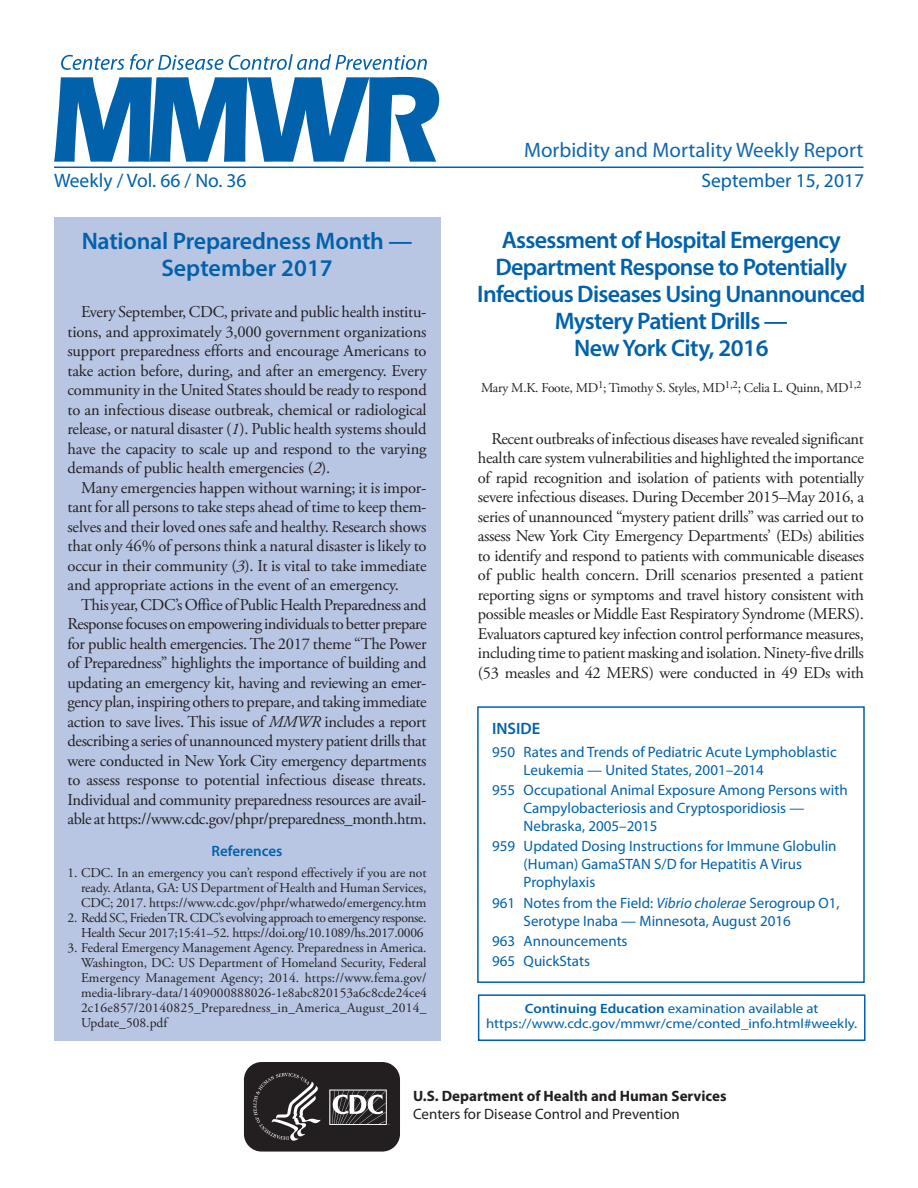
<style>
.page{position:relative;width:918px;height:1188px;background:#fff}
.page>*{position:absolute;margin:0;border:0;box-sizing:border-box;transform-origin:0 0}
.Report_Title{font:600 24px/27px "Myriad Pro";letter-spacing:-.03em;color:#0161ab;text-align:center}
.Report_Title-2{font:600 24px/27px "Myriad Pro";letter-spacing:-.01em;color:#0161ab;text-align:center}
.t1{font:21px "Myriad Pro";color:#1167af}
.t2{font:19.5px "Myriad Pro";color:#0161ab}
.Paragraph{font:16.5px/19.5px "Adobe Garamond Pro";letter-spacing:-.015em;color:#231f20;text-align:justify}
.inside{font:600 16.5px "Myriad Pro";color:#0161ab}
.toc_headline_to_999{font:15px/18px "Myriad Pro";color:#0161ab}
.t3{font:700 15px/18px "Myriad Pro";color:#231f20}
.Ref_Title{font:600 15px "Myriad Pro";color:#0161ab}
.References{font:13.5px/15px "Adobe Garamond Pro";letter-spacing:-.015em;color:#231f20;text-align:justify}
.ce_callout_box{font:13.5px/15px "Myriad Pro";color:#0161ab;text-align:center;scale:1.1 1}
.Author_Names{font:13.5px "Adobe Garamond Pro";letter-spacing:-.02em;color:#231f20}
.s1{font-style:italic}
.s2{font-weight:600}
.s3{font-weight:400}
</style>
<div class="page">
<hr style="left:54px;top:167px;width:810px;height:1px;background:#0161ab">
<svg style="left:54px;top:77px;width:385px;height:85px"></svg>
<svg style="left:61px;top:54px;width:366px;height:16px"></svg>
<div style="left:477px;top:706px;width:388px;height:277px;border:2px solid #0161ab"></div>
<div style="left:478px;top:994px;width:388px;height:47px;border:2px solid #0161ab"></div>
<svg style="left:243px;top:1063px;width:157px;height:89px;background:#403c3d"></svg>
<div style="left:54px;top:218px;width:386px;height:823px;background:#b8c6e3"></div>
<p class="t1" style="left:524px;top:137px;width:341px">Morbidity and Mortality Weekly Report</p>
<p class="t2" style="left:54px;top:168px;width:194px">Weekly / Vol. 66 / No. 36</p>
<p class="t2" style="left:701px;top:168px;width:164px">September 15, 2017</p>
<p class="Report_Title-2" style="left:82px;top:227px;width:332px">National Preparedness Month —<br>September 2017</p>
<p class="Paragraph" style="left:68px;top:303px;width:361px;text-indent:14px">Every September, CDC, private and public health institu&shy;tions, and approximately 3,000 government organizations support preparedness efforts and encourage Americans to take action before, during, and after an emergency. Every community in the United States should be ready to respond to an infectious disease outbreak, chemical or radiological release, or natural disaster (<span class="s1">1</span>). Public health systems should have the capacity to scale up and respond to the varying demands of public health emergencies (<span class="s1">2</span>).</p>
<p class="Paragraph" style="left:68px;top:478px;width:361px;text-indent:14px">Many emergencies happen without warning; it is impor&shy;tant for all persons to take steps ahead of time to keep them&shy;selves and their loved ones safe and healthy. Research shows that only 46% of persons think a natural disaster is likely to occur in their community (<span class="s1">3</span>). It is vital to take immediate and appropriate actions in the event of an emergency.</p>
<p class="Paragraph" style="left:68px;top:595px;width:361px;text-indent:14px">This year, CDC’s Office of Public Health Preparedness and Response focuses on empowering individuals to better prepare for public health emergencies. The 2017 theme “The Power of Preparedness” highlights the importance of building and updating an emergency kit, having and reviewing an emer&shy;gency plan, inspiring others to prepare, and taking immediate action to save lives. This issue of <span class="s1">MMWR</span> includes a report describing a series of unannounced mystery patient drills that were conducted in New York City emergency departments to assess response to potential infectious disease threats.<br>Individual and community preparedness resources are avail&shy;able at https://www.cdc.gov/phpr/preparedness_month.htm.</p>
<h1 class="Ref_Title" style="left:212px;top:841px;width:72px">References</h1>
<p class="References" style="left:81px;top:866px;width:347px;text-indent:-14px">1. CDC. In an emergency you can’t respond effectively if you are not ready. Atlanta, GA: US Department of Health and Human Services, CDC; 2017. https://www.cdc.gov/phpr/whatwedo/emergency.htm</p>
<p class="References" style="left:68px;top:911px;width:361px;text-align:right">2. Redd SC, Frieden TR. CDC’s evolving approach to emergency response.<br>Health Secur 2017;15:41–52. https://doi.org/10.1089/hs.2017.0006</p>
<p class="References" style="left:81px;top:941px;width:347px;text-indent:-14px">3. Federal Emergency Management Agency. Preparedness in America.<br>Washington, DC: US Department of Homeland Security, Federal Emergency Management Agency; 2014. https://www.fema.gov/ media-library-data/1409000888026-1e8abc820153a6c8cde24ce4<br>2c16e857/20140825_Preparedness_in_America_August_2014_ Update_508.pdf</p>
<p class="Report_Title" style="left:477px;top:225px;width:390px">Assessment of Hospital Emergency<br>Department Response to Potentially<br>Infectious Diseases Using Unannounced<br>Mystery Patient Drills —<br>New York City, 2016</p>
<p class="Author_Names" style="left:481px;top:380px;width:382px">Mary M.K. Foote, MD<sup>1</sup>; Timothy S. Styles, MD<sup>1,2</sup>; Celia L. Quinn, MD<sup>1,2</sup></p>
<p class="Paragraph" style="left:478px;top:429px;width:388px;text-indent:14px">Recent outbreaks of infectious diseases have revealed significant health care system vulnerabilities and highlighted the importance of rapid recognition and isolation of patients with potentially severe infectious diseases. During December 2015–May 2016, a series of unannounced “mystery patient drills” was carried out to assess New York City Emergency Departments’ (EDs) abilities to identify and respond to patients with communicable diseases of public health concern. Drill scenarios presented a patient reporting signs or symptoms and travel history consistent with possible measles or Middle East Respiratory Syndrome (MERS).<br>Evaluators captured key infection control performance measures, including time to patient masking and isolation. Ninety-five drills (53 measles and 42 MERS) were conducted in 49 EDs with</p>
<h1 class="inside" style="left:492px;top:718px;width:50px">INSIDE</h1>
<p class="toc_headline_to_999" style="left:524px;top:743px;width:315px;text-indent:-32px">950 Rates and Trends of Pediatric Acute Lymphoblastic<br>Leukemia — United States, 2001–2014</p>
<p class="toc_headline_to_999" style="left:524px;top:781px;width:326px;text-indent:-32px">955 Occupational Animal Exposure Among Persons with<br>Campylobacteriosis and Cryptosporidiosis —<br>Nebraska, 2005–2015</p>
<p class="toc_headline_to_999" style="left:524px;top:837px;width:314px;text-indent:-32px">959 Updated Dosing Instructions for Immune Globulin (Human) GamaSTAN S/D for Hepatitis A Virus<br>Prophylaxis</p>
<p class="toc_headline_to_999" style="left:524px;top:893px;width:318px;text-indent:-32px">961 Notes from the Field: <span class="s1">Vibrio cholerae</span> Serogroup O1,<br>Serotype Inaba — Minnesota, August 2016</p>
<p class="toc_headline_to_999" style="left:492px;top:931px;width:137px">963 Announcements</p>
<p class="toc_headline_to_999" style="left:492px;top:952px;width:99px">965 QuickStats</p>
<p class="ce_callout_box" style="left:486px;top:1001px;width:339px"><span class="s2">Continuing Education</span> examination available at https://www.cdc.gov/mmwr/cme/conted_info.html#weekly.</p>
<p class="t3" style="left:413px;top:1087px;width:315px">U.S. Department of Health and Human Services<br><span class="s3">Centers for Disease Control and Prevention</span></p>
</div>
